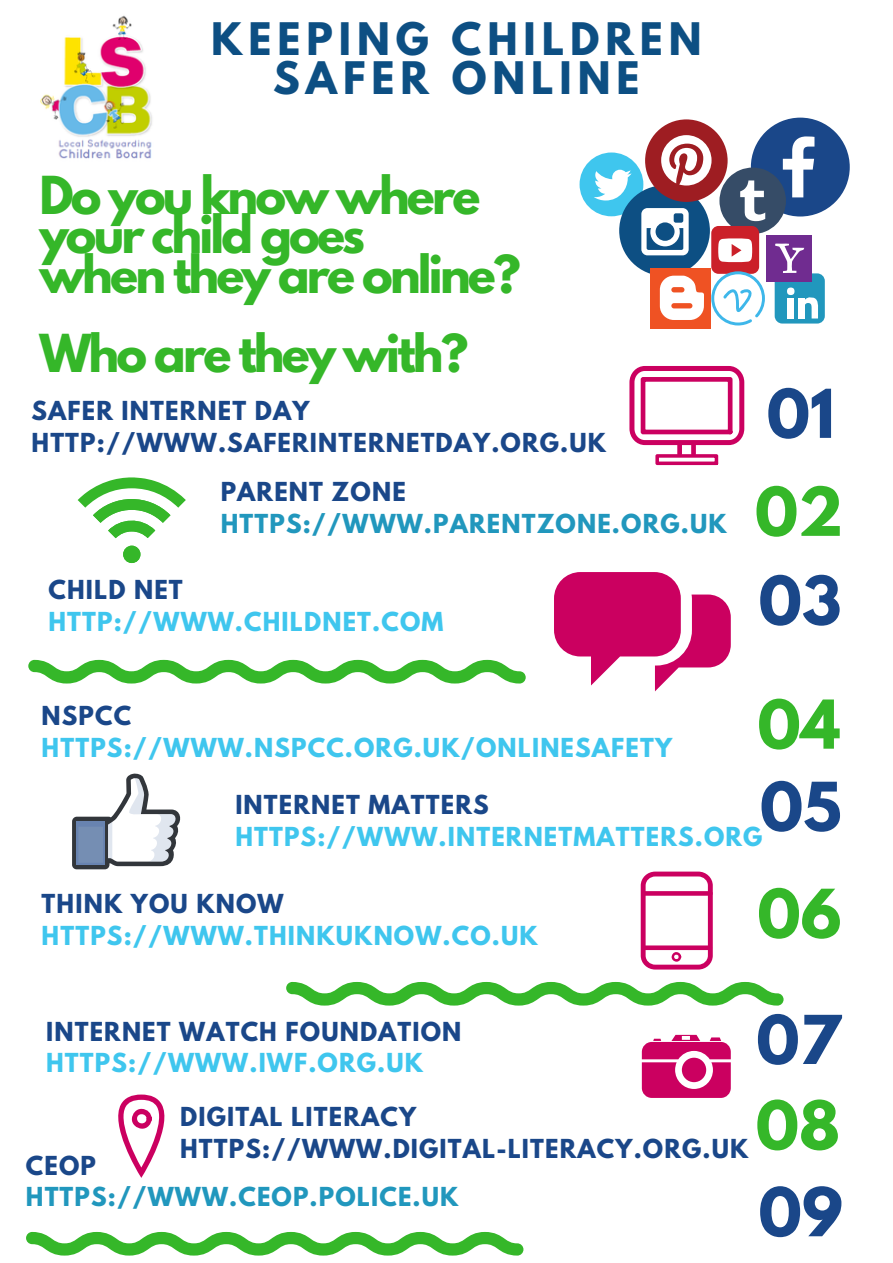
<style>
.page{position:relative;width:893px;height:1263px;background:#fff}
.page>*{position:absolute;margin:0;border:0;box-sizing:border-box;transform-origin:0 0}
.t1{font:700 59.55px "League Spartan";color:#1a4789}
.t2{font:700 59.55px "League Spartan";color:#35b729}
.t3{font:700 46.35px/39.5px "League Spartan";letter-spacing:-.06em;color:#35b729}
.t4{font:700 39.75px/38.2px "League Spartan";letter-spacing:.15em;color:#0d4f83;text-align:center}
.t5{font:700 23.25px/31.5px "League Spartan";letter-spacing:.05em;color:#1a4789}
.t6{font:700 23.25px "League Spartan";letter-spacing:.05em;color:#3fc6ee}
.t7{font:700 23.25px "League Spartan";letter-spacing:.05em;color:#2197bd}
</style>
<div class="page">
<img style="left:40px;top:15px;width:112px;height:144px">
<svg style="left:28px;top:660px;width:498px;height:23px"></svg>
<svg style="left:26px;top:1232px;width:497px;height:23px"></svg>
<svg style="left:286px;top:982px;width:498px;height:23px"></svg>
<svg style="left:629px;top:366px;width:115px;height:99px"></svg>
<svg style="left:641px;top:871px;width:72px;height:98px"></svg>
<div style="left:580px;top:152px;width:63px;height:64px;background:#3fc6ee;border-radius:50%"></div>
<svg style="left:594px;top:170px;width:38px;height:30px"></svg>
<div style="left:619px;top:185px;width:91px;height:91px;background:#0d4f83;border-radius:50%"></div>
<div style="left:650px;top:268px;width:60px;height:61px;background:#ef5223"></div>
<svg style="left:642px;top:1035px;width:89px;height:63px"></svg>
<svg style="left:641px;top:118px;width:209px;height:207px"></svg>
<svg style="left:72px;top:774px;width:108px;height:95px"></svg>
<div style="left:77px;top:821px;width:28px;height:44px;background:#6883b0"></div>
<div style="left:78px;top:827px;width:25px;height:36px;background:#758eb3"></div>
<svg style="left:554px;top:572px;width:177px;height:119px"></svg>
<svg style="left:118px;top:1094px;width:46px;height:84px"></svg>
<svg style="left:78px;top:477px;width:108px;height:86px"></svg>
<div style="left:123px;top:546px;width:17px;height:17px;background:#35b729;border-radius:50%"></div>
<h3 class="t4" style="left:211px;top:25px;width:492px">KEEPING CHILDREN<br>SAFER ONLINE</h3>
<h2 class="t3" style="left:39px;top:181px;width:483px">Do you know where your child goes<br>when they are online?</h2>
<h2 class="t3" style="left:39px;top:339px;width:430px">Who are they with?</h2>
<p class="t5" style="left:32px;top:398px;width:576px">SAFER INTERNET DAY<br>HTTP://WWW.SAFERINTERNETDAY.ORG.UK</p>
<p class="t5" style="left:221px;top:479px;width:187px">PARENT ZONE</p>
<p class="t7" style="left:221px;top:512px;width:507px">HTTPS://WWW.PARENTZONE.ORG.UK</p>
<p class="t5" style="left:48px;top:577px;width:136px">CHILD NET</p>
<p class="t6" style="left:48px;top:610px;width:396px">HTTP://WWW.CHILDNET.COM</p>
<p class="t5" style="left:42px;top:703px;width:91px">NSPCC</p>
<p class="t6" style="left:42px;top:736px;width:632px">HTTPS://WWW.NSPCC.ORG.UK/ONLINESAFETY</p>
<h1 class="t1" style="left:767px;top:384px;width:69px">01</h1>
<h1 class="t2" style="left:755px;top:482px;width:90px">02</h1>
<h1 class="t1" style="left:758px;top:571px;width:84px">03</h1>
<h1 class="t2" style="left:757px;top:695px;width:85px">04</h1>
<h1 class="t1" style="left:760px;top:777px;width:83px">05</h1>
<p class="t5" style="left:235px;top:792px;width:255px">INTERNET MATTERS</p>
<p class="t6" style="left:235px;top:825px;width:529px">HTTPS://WWW.INTERNETMATTERS.ORG</p>
<p class="t5" style="left:42px;top:891px;width:243px">THINK YOU KNOW</p>
<p class="t6" style="left:42px;top:924px;width:498px">HTTPS://WWW.THINKUKNOW.CO.UK</p>
<h1 class="t2" style="left:757px;top:884px;width:86px">06</h1>
<p class="t5" style="left:46px;top:1018px;width:417px">INTERNET WATCH FOUNDATION</p>
<p class="t6" style="left:46px;top:1051px;width:378px">HTTPS://WWW.IWF.ORG.UK</p>
<h1 class="t1" style="left:756px;top:1010px;width:86px">07</h1>
<p class="t5" style="left:180px;top:1104px;width:570px">DIGITAL LITERACY<br>HTTPS://WWW.DIGITAL-LITERACY.ORG.UK</p>
<p class="t5" style="left:26px;top:1152px;width:72px">CEOP</p>
<p class="t7" style="left:26px;top:1185px;width:434px">HTTPS://WWW.CEOP.POLICE.UK</p>
<h1 class="t2" style="left:756px;top:1096px;width:86px">08</h1>
<h1 class="t1" style="left:758px;top:1183px;width:86px">09</h1>
</div>
